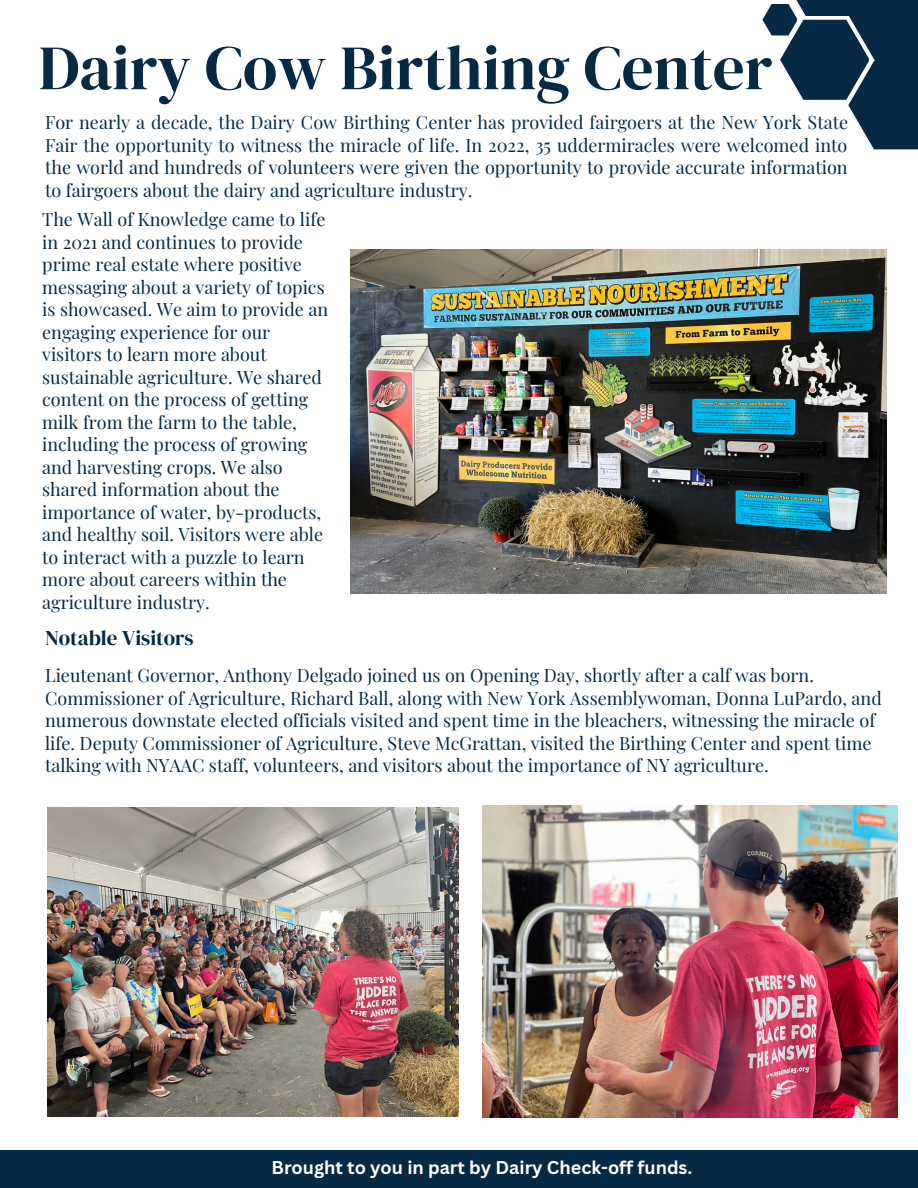
<style>
.page{position:relative;width:918px;height:1188px;background:#fff}
.page>*{position:absolute;margin:0;border:0;box-sizing:border-box;transform-origin:0 0}
.t1{font:63px "DM Serif Display";color:#072a44}
.t2{font:21px "DM Serif Display";color:#072a44}
.t3{font:18px/22.5px "Playfair Display";color:#072a44}
.t4{font:700 18px "Canva Sans";color:#fff}
</style>
<div class="page">
<svg style="left:762px;top:4px;width:156px;height:145px"></svg>
<div style="left:780px;top:0;width:106px;height:16px;background:#072a44"></div>
<img style="left:482px;top:806px;width:415px;height:311px">
<img style="left:47px;top:807px;width:412px;height:310px">
<img style="left:350px;top:250px;width:537px;height:344px">
<div style="left:0;top:1150px;width:918px;height:38px;background:#072a44"></div>
<h1 class="t1" style="left:39px;top:24px;width:735px">Dairy Cow Birthing Center</h1>
<p class="t3" style="left:45px;top:110px;width:805px;text-align:justify">For nearly a decade, the Dairy Cow Birthing Center has provided fairgoers at the New York State Fair the opportunity to witness the miracle of life. In 2022, 35 uddermiracles were welcomed into the world and hundreds of volunteers were given the opportunity to provide accurate information to fairgoers about the dairy and agriculture industry.</p>
<p class="t3" style="left:42px;top:208px;width:287px">The Wall of Knowledge came to life in 2021 and continues to provide prime real estate where positive messaging about a variety of topics is showcased. We aim to provide an engaging experience for our visitors to learn more about sustainable agriculture. We shared content on the process of getting milk from the farm to the table, including the process of growing and harvesting crops. We also shared information about the importance of water, by-products, and healthy soil. Visitors were able to interact with a puzzle to learn more about careers within the agriculture industry.</p>
<p class="t2" style="left:45px;top:624px;width:150px">Notable Visitors</p>
<p class="t3" style="left:45px;top:663px;width:838px">Lieutenant Governor, Anthony Delgado joined us on Opening Day, shortly after a calf was born.<br>Commissioner of Agriculture, Richard Ball, along with New York Assemblywoman, Donna LuPardo, and numerous downstate elected officials visited and spent time in the bleachers, witnessing the miracle of life. Deputy Commissioner of Agriculture, Steve McGrattan, visited the Birthing Center and spent time talking with NYAAC staff, volunteers, and visitors about the importance of NY agriculture.</p>
<p class="t4" style="left:271px;top:1155px;width:423px">Brought to you in part by Dairy Check-off funds.</p>
</div>
